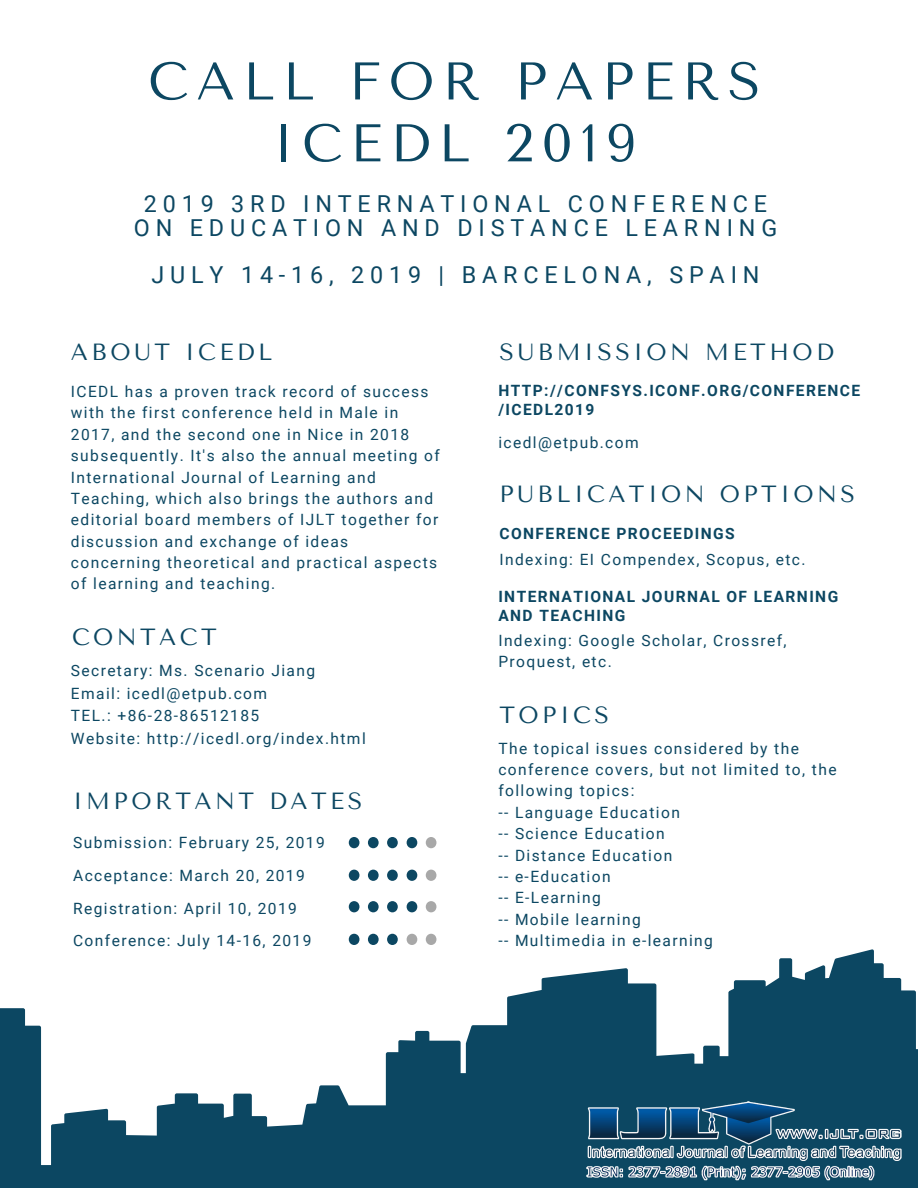
<style>
.page{position:relative;width:918px;height:1188px;background:#fff}
.page>*{position:absolute;margin:0;border:0;box-sizing:border-box;transform-origin:0 0}
.t1{font:52.95px/61.8px "Tenor Sans";letter-spacing:.15em;color:#0c4762;text-align:center}
.t2{font:23.4px/23.7px "Roboto";letter-spacing:.25em;color:#0c4762;text-align:center}
.t3{font:23.4px "Tenor Sans";letter-spacing:.15em;color:#0c4762}
.t4{font:15.6px/21.3px "Roboto";letter-spacing:.09em;color:#0c4762}
.t5{font:700 15.6px/19.2px "Roboto";letter-spacing:.09em;color:#0c4762}
</style>
<div class="page">
<svg style="left:0;top:954px;width:918px;height:234px;fill:#0c4762"></svg>
<svg style="left:349px;top:837px;width:10px;height:11px"></svg>
<svg style="left:368px;top:837px;width:11px;height:11px"></svg>
<svg style="left:387px;top:837px;width:11px;height:11px"></svg>
<svg style="left:407px;top:837px;width:10px;height:11px"></svg>
<svg style="left:426px;top:837px;width:10px;height:11px"></svg>
<svg style="left:349px;top:870px;width:10px;height:11px"></svg>
<svg style="left:368px;top:870px;width:11px;height:11px"></svg>
<svg style="left:387px;top:870px;width:11px;height:11px"></svg>
<svg style="left:407px;top:870px;width:10px;height:11px"></svg>
<svg style="left:426px;top:870px;width:10px;height:11px"></svg>
<svg style="left:349px;top:901px;width:10px;height:11px"></svg>
<svg style="left:368px;top:901px;width:11px;height:11px"></svg>
<svg style="left:387px;top:901px;width:11px;height:11px"></svg>
<svg style="left:407px;top:901px;width:10px;height:11px"></svg>
<svg style="left:426px;top:901px;width:10px;height:11px"></svg>
<svg style="left:349px;top:934px;width:10px;height:11px"></svg>
<svg style="left:368px;top:934px;width:11px;height:11px"></svg>
<svg style="left:387px;top:934px;width:11px;height:11px"></svg>
<svg style="left:407px;top:934px;width:10px;height:11px"></svg>
<svg style="left:426px;top:934px;width:10px;height:11px"></svg>
<img style="left:567px;top:1086px;width:351px;height:102px">
<h1 class="t1" style="left:148px;top:51px;width:614px">CALL FOR PAPERS<br>ICEDL 2019</h1>
<h2 class="t2" style="left:134px;top:192px;width:645px">2019 3RD INTERNATIONAL CONFERENCE<br>ON EDUCATION AND DISTANCE LEARNING</h2>
<h2 class="t2" style="left:152px;top:263px;width:609px">JULY 14-16, 2019 | BARCELONA, SPAIN</h2>
<h2 class="t3" style="left:71px;top:339px;width:203px">ABOUT ICEDL</h2>
<p class="t4" style="left:71px;top:381px;width:370px">ICEDL has a proven track record of success with the first conference held in Male in 2017, and the second one in Nice in 2018 subsequently. It's also the annual meeting of International Journal of Learning and Teaching, which also brings the authors and editorial board members of IJLT together for discussion and exchange of ideas concerning theoretical and practical aspects of learning and teaching.</p>
<h2 class="t3" style="left:72px;top:624px;width:146px">CONTACT</h2>
<p class="t4" style="left:71px;top:660px;width:296px;line-height:22.5px">Secretary: Ms. Scenario Jiang<br>Email: icedl@etpub.com<br>TEL.: +86-28-86512185<br>Website: http://icedl.org/index.html</p>
<h2 class="t3" style="left:73px;top:788px;width:291px">IMPORTANT DATES</h2>
<p class="t4" style="left:73px;top:827px;width:253px;line-height:32.7px">Submission: February 25, 2019<br>Acceptance: March 20, 2019<br>Registration: April 10, 2019<br>Conference: July 14-16, 2019</p>
<h2 class="t3" style="left:500px;top:339px;width:336px">SUBMISSION METHOD</h2>
<p class="t5" style="left:498px;top:381px;width:363px">HTTP://CONFSYS.ICONF.ORG/CONFERENCE /ICEDL2019</p>
<p class="t4" style="left:498px;top:432px;width:142px">icedl@etpub.com</p>
<h2 class="t3" style="left:500px;top:481px;width:357px">PUBLICATION OPTIONS</h2>
<p class="t5" style="left:500px;top:524px;width:237px">CONFERENCE PROCEEDINGS</p>
<p class="t4" style="left:500px;top:549px;width:308px">Indexing: EI Compendex, Scopus, etc.</p>
<p class="t5" style="left:498px;top:587px;width:341px">INTERNATIONAL JOURNAL OF LEARNING<br>AND TEACHING</p>
<p class="t4" style="left:498px;top:630px;width:290px">Indexing: Google Scholar, Crossref,<br>Proquest, etc.</p>
<h2 class="t3" style="left:500px;top:701px;width:111px">TOPICS</h2>
<p class="t4" style="left:498px;top:738px;width:340px">The topical issues considered by the conference covers, but not limited to, the following topics:<br>-- Language Education<br>-- Science Education<br>-- Distance Education<br>-- e-Education<br>-- E-Learning<br>-- Mobile learning<br>-- Multimedia in e-learning</p>
</div>
